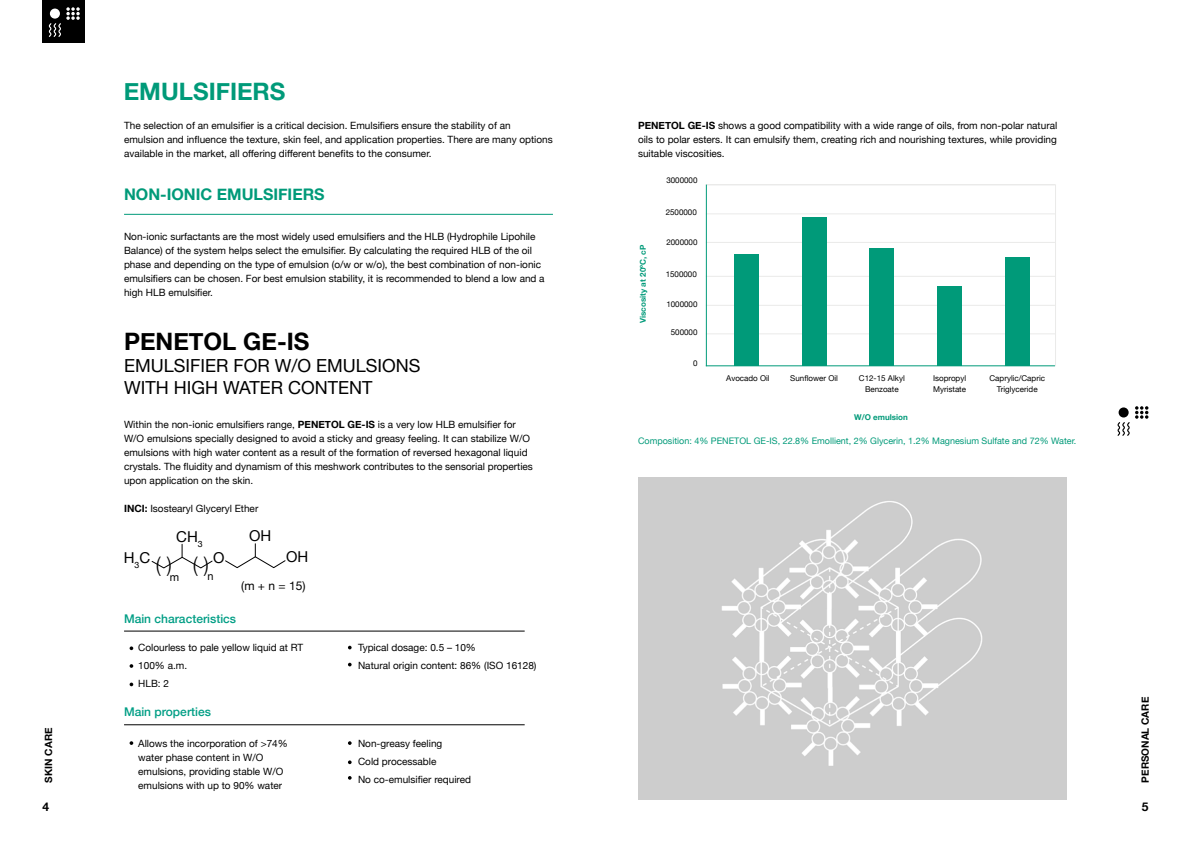
<style>
.page{position:relative;width:1191px;height:842px;background:#fff}
.page>*{position:absolute;margin:0;border:0;box-sizing:border-box;transform-origin:0 0}
.t1{font:700 24px "Helvetica Neue";color:#000}
.t2{font:700 24px "Helvetica Neue";color:#009a79}
.t3{font:300 21px "Helvetica Neue";color:#000}
.t4{font:18px/22px "Helvetica Neue";color:#000}
.t5{font:700 16px "Helvetica Neue";color:#009a79}
.t6{font:15px "Helvetica Neue";color:#000}
.t7{font:500 12px "Helvetica Neue";color:#009e85}
.t8{font:12px "Helvetica Neue";color:#000}
.t9{font:700 12px "Helvetica Neue";color:#000}
.t10{font:11px "Helvetica Neue";color:#000}
.t11{font:10px/14px "Helvetica Neue";color:#000}
.t12{font:700 10px "Helvetica Neue";color:#000}
.t13{font:9px "Helvetica Neue";color:#009a79}
.t14{font:8px/10.9px "Helvetica Neue";color:#000;text-align:center}
.t15{font:700 8px "Helvetica Neue";color:#009a79}
.s1{font-weight:700}
</style>
<div class="page">
<div style="left:43px;top:0;width:42px;height:43px;background:#000"></div>
<svg style="left:49px;top:7px;width:31px;height:30px"></svg>
<svg style="left:1135px;top:406px;width:13px;height:13px"></svg>
<div style="left:1118px;top:407px;width:10px;height:10px;background:#000;border-radius:50%"></div>
<svg style="left:1117px;top:422px;width:12px;height:14px"></svg>
<div style="left:638px;top:477px;width:428px;height:322px;background:#cdcdcd"></div>
<hr style="left:124px;top:214px;width:429px;height:1px;background:#009a79">
<hr style="left:124px;top:631px;width:400px;height:1px;background:#000">
<hr style="left:124px;top:724px;width:400px;height:1px;background:#000">
<svg style="left:130px;top:646px;width:3px;height:4px"></svg>
<svg style="left:130px;top:741px;width:3px;height:4px"></svg>
<svg style="left:130px;top:664px;width:3px;height:4px"></svg>
<svg style="left:348px;top:776px;width:3px;height:4px"></svg>
<svg style="left:348px;top:741px;width:3px;height:4px"></svg>
<svg style="left:348px;top:760px;width:3px;height:4px"></svg>
<hr style="left:1055px;top:184px;width:1px;height:182px;background:#eaeae9">
<hr style="left:706px;top:305px;width:349px;height:1px;background:#eaeae9">
<hr style="left:706px;top:214px;width:349px;height:1px;background:#eaeae9">
<hr style="left:706px;top:276px;width:349px;height:1px;background:#eaeae9">
<hr style="left:706px;top:185px;width:349px;height:1px;background:#eaeae9">
<hr style="left:706px;top:334px;width:349px;height:1px;background:#eaeae9">
<hr style="left:706px;top:242px;width:349px;height:1px;background:#eaeae9">
<hr style="left:706px;top:184px;width:349px;height:1px;background:#eaeae9">
<hr style="left:706px;top:185px;width:1px;height:181px;background:#009a79">
<hr style="left:706px;top:365px;width:349px;height:1px;background:#009a79">
<div style="left:734px;top:254px;width:24px;height:112px;background:#009a79"></div>
<div style="left:802px;top:217px;width:24px;height:149px;background:#009a79"></div>
<div style="left:870px;top:248px;width:24px;height:118px;background:#009a79"></div>
<div style="left:937px;top:286px;width:24px;height:80px;background:#009a79"></div>
<div style="left:1005px;top:257px;width:24px;height:109px;background:#009a79"></div>
<img style="left:721px;top:501px;width:262px;height:265px">
<svg style="left:151px;top:544px;width:62px;height:25px"></svg>
<svg style="left:225px;top:544px;width:61px;height:24px"></svg>
<h1 class="t2" style="left:124px;top:73px;width:163px">EMULSIFIERS</h1>
<p class="t11" style="left:124px;top:119px;width:430px">The selection of an emulsifier is a critical decision. Emulsifiers ensure the stability of an emulsion and influence the texture, skin feel, and application properties. There are many options available in the market, all offering different benefits to the consumer.</p>
<p class="t11" style="left:638px;top:119px;width:421px;text-align:justify"><span class="s1">PENETOL GE-IS</span> shows a good compatibility with a wide range of oils, from non-polar natural oils to polar esters. It can emulsify them, creating rich and nourishing textures, while providing suitable viscosities.</p>
<h3 class="t5" style="left:124px;top:182px;width:202px">NON-IONIC EMULSIFIERS</h3>
<p class="t11" style="left:124px;top:230px;width:422px">Non-ionic surfactants are the most widely used emulsifiers and the HLB (Hydrophile Lipohile Balance) of the system helps select the emulsifier. By calculating the required HLB of the oil phase and depending on the type of emulsion (o/w or w/o), the best combination of non-ionic emulsifiers can be chosen. For best emulsion stability, it is recommended to blend a low and a high HLB emulsifier.</p>
<h1 class="t1" style="left:124px;top:323px;width:187px">PENETOL GE-IS</h1>
<h3 class="t4" style="left:124px;top:356px;width:298px">EMULSIFIER FOR W/O EMULSIONS<br>WITH HIGH WATER CONTENT</h3>
<p class="t11" style="left:124px;top:418px;width:410px">Within the non-ionic emulsifiers range, <span class="s1">PENETOL GE-IS</span> is a very low HLB emulsifier for W/O emulsions specially designed to avoid a sticky and greasy feeling. It can stabilize W/O emulsions with high water content as a result of the formation of reversed hexagonal liquid crystals. The fluidity and dynamism of this meshwork contributes to the sensorial properties upon application on the skin.</p>
<p class="t11" style="left:124px;top:501px;width:136px"><span class="s1">INCI:</span> Isostearyl Glyceryl Ether</p>
<h3 class="t6" style="left:124px;top:547px;width:28px">H<sub>3</sub>C</h3>
<h3 class="t6" style="left:176px;top:526px;width:28px">CH<sub>3</sub></h3>
<h3 class="t6" style="left:249px;top:525px;width:24px">OH</h3>
<h3 class="t6" style="left:213px;top:547px;width:13px">O</h3>
<h3 class="t6" style="left:286px;top:546px;width:24px">OH</h3>
<p class="t10" style="left:170px;top:569px;width:11px">m</p>
<p class="t10" style="left:207px;top:568px;width:8px">n</p>
<p class="t8" style="left:241px;top:577px;width:66px">(m + n = 15)</p>
<h2 class="t3" style="left:156px;top:548px;width:54px">( ) ( )</h2>
<p class="t7" style="left:124px;top:609px;width:114px">Main characteristics</p>
<p class="t11" style="left:138px;top:639px;width:166px;line-height:18px">Colourless to pale yellow liquid at RT<br>100% a.m.<br>HLB: 2</p>
<p class="t11" style="left:358px;top:639px;width:180px;line-height:18px">Typical dosage: 0.5 – 10%<br>Natural origin content: 86% (ISO 16128)</p>
<p class="t15" style="left:636px;top:323px;width:80px;rotate:-90deg">Viscosity at 20ºC, cP</p>
<p class="t14" style="left:666px;top:175px;width:33px">3000000</p>
<p class="t14" style="left:665px;top:207px;width:33px">2500000</p>
<p class="t14" style="left:666px;top:237px;width:33px">2000000</p>
<p class="t14" style="left:665px;top:270px;width:33px">1500000</p>
<p class="t14" style="left:666px;top:299px;width:33px">1000000</p>
<p class="t14" style="left:671px;top:327px;width:28px">500000</p>
<p class="t14" style="left:693px;top:358px;width:6px">0</p>
<p class="t14" style="left:790px;top:373px;width:49px">Sunflower Oil</p>
<p class="t14" style="left:989px;top:373px;width:57px">Caprylic/Capric<br>Triglyceride</p>
<p class="t14" style="left:726px;top:373px;width:45px">Avocado Oil</p>
<p class="t14" style="left:859px;top:373px;width:47px">C12-15 Alkyl<br>Benzoate</p>
<p class="t14" style="left:933px;top:373px;width:35px;text-align:left">Isopropyl<br>Myristate</p>
<p class="t15" style="left:854px;top:410px;width:55px">W/O emulsion</p>
<p class="t13" style="left:638px;top:435px;width:440px">Composition: 4% PENETOL GE-IS, 22.8% Emollient, 2% Glycerin, 1.2% Magnesium Sulfate and 72% Water.</p>
<p class="t12" style="left:1137px;top:782px;width:87px;rotate:-90deg">PERSONAL CARE</p>
<p class="t7" style="left:124px;top:702px;width:88px">Main properties</p>
<p class="t12" style="left:41px;top:782px;width:56px;rotate:-90deg">SKIN CARE</p>
<p class="t9" style="left:43px;top:797px;width:8px">4</p>
<p class="t9" style="left:1141px;top:797px;width:8px">5</p>
<p class="t11" style="left:138px;top:737px;width:151px">Allows the incorporation of &gt;74% water phase content in W/O emulsions, providing stable W/O emulsions with up to 90% water</p>
<p class="t11" style="left:358px;top:735px;width:114px;line-height:18px">Non-greasy feeling<br>Cold processable<br>No co-emulsifier required</p>
</div>
